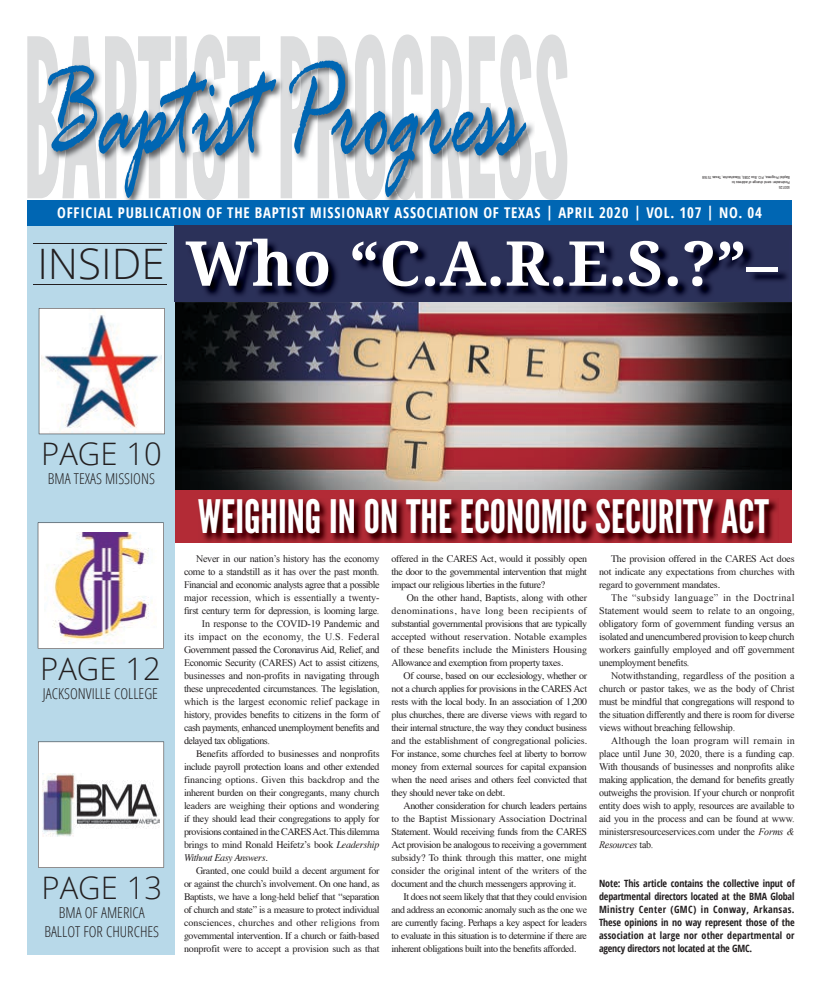
<style>
.page{position:relative;width:819px;height:990px;background:#fff}
.page>*{position:absolute;margin:0;border:0;box-sizing:border-box;transform-origin:0 0}
.t1{font:700 62px "Droid Serif";color:#fff}
.t2{font:46px "League Gothic";color:#fff}
.t3{font:300 42px "Open Sans";color:#231f20}
.t4{font:300 31px "Open Sans";color:#231f20}
.t5{font:300 condensed 15px/19px "Open Sans";color:#231f20;text-align:center}
.t6{font:700 condensed 14.8px "Open Sans";letter-spacing:.05em;color:#fff}
.t7{font:10px/13px "Times";letter-spacing:-.045em;color:#231f20;text-align:justify}
.t8{font:10px/13px "Times New Roman";letter-spacing:-.03em;color:#231f20;text-align:justify}
.t9{font:700 condensed 10px/13px "Open Sans";letter-spacing:-.02em;color:#231f20;text-align:justify}
.t10{font:10px "Times New Roman";letter-spacing:-.01em;color:#231f20}
.t11{font:10px "Times New Roman";letter-spacing:.005em;color:#231f20}
.t12{font:10px "Times New Roman";color:#231f20}
.t13{font:10px "Times New Roman";letter-spacing:.025em;color:#231f20}
.t14{font:4px/5px "Arial Narrow";color:#231f20}
.s1{font-style:italic}
</style>
<div class="page">
<svg style="left:27px;top:34px;width:540px;height:166px;fill:#dcddde"></svg>
<img style="left:194px;top:58px;width:337px;height:142px">
<svg style="left:48px;top:65px;width:228px;height:133px"></svg>
<svg style="left:289px;top:60px;width:237px;height:137px"></svg>
<img style="left:175px;top:302px;width:617px;height:188px">
<div style="left:175px;top:490px;width:617px;height:53px;background:#b32b36"></div>
<img style="left:199px;top:500px;width:579px;height:43px">
<div style="left:27px;top:200px;width:148px;height:755px;background:#b8d9e9"></div>
<hr style="left:33px;top:244px;width:134px;height:1px;background:#231f20">
<hr style="left:33px;top:285px;width:134px;height:1px;background:#231f20">
<svg style="left:39px;top:308px;width:126px;height:126px;background:#dbd5d8"></svg>
<svg style="left:38px;top:523px;width:126px;height:126px;background:#e0d0cd"></svg>
<svg style="left:38px;top:742px;width:126px;height:126px;background:#d9d9da"></svg>
<div style="left:27px;top:200px;width:765px;height:25px;background:#0066b3"></div>
<div style="left:175px;top:225px;width:617px;height:77px;background:#2b3159"></div>
<img style="left:191px;top:243px;width:596px;height:53px">
<p class="t14" style="left:790px;top:190px;width:89px;rotate:-180deg">500125<br>Postmaster: send change of address to:<br>Baptist Progress, P.O. Box 2085, Waxahachie, Texas 75168</p>
<h3 class="t6" style="left:57px;top:203px;width:706px">OFFICIAL PUBLICATION OF THE BAPTIST MISSIONARY ASSOCIATION OF TEXAS | APRIL 2020 | VOL. 107 | NO. 04</h3>
<h3 class="t3" style="left:37px;top:235px;width:129px">INSIDE</h3>
<h1 class="t1" style="left:186px;top:228px;width:593px">Who “C.A.R.E.S.?”–</h1>
<h3 class="t4" style="left:41px;top:433px;width:122px">PAGE 10</h3>
<h3 class="t5" style="left:48px;top:469px;width:109px">BMA TEXAS MISSIONS</h3>
<h3 class="t4" style="left:40px;top:647px;width:122px">PAGE 12</h3>
<h3 class="t5" style="left:43px;top:683px;width:117px">JACKSONVILLE COLLEGE</h3>
<h3 class="t4" style="left:42px;top:866px;width:122px">PAGE 13</h3>
<h3 class="t5" style="left:44px;top:902px;width:116px">BMA OF AMERICA<br>BALLOT FOR CHURCHES</h3>
<h2 class="t2" style="left:198px;top:489px;width:572px">WEIGHING IN ON THE ECONOMIC SECURITY ACT</h2>
<p class="t8" style="left:196px;top:552px;width:185px">Never in our nation’s history has the economy</p>
<p class="t8" style="left:184px;top:565px;width:197px">come to a standstill as it has over the past month.</p>
<p class="t8" style="left:184px;top:578px;width:197px">Financial and economic analysts agree that a possible</p>
<p class="t11" style="left:184px;top:591px;width:197px">major recession, which is essentially a twenty-</p>
<p class="t8" style="left:184px;top:604px;width:197px">first century term for depression, is looming large.</p>
<p class="t8" style="left:202px;top:617px;width:179px">In response to the COVID-19 Pandemic and</p>
<p class="t13" style="left:184px;top:630px;width:197px">its impact on the economy, the U.S. Federal</p>
<p class="t8" style="left:184px;top:643px;width:197px">Government passed the Coronavirus Aid, Relief, and</p>
<p class="t8" style="left:184px;top:656px;width:197px">Economic Security (CARES) Act to assist citizens,</p>
<p class="t10" style="left:184px;top:669px;width:197px">businesses and non-profits in navigating through</p>
<p class="t8" style="left:184px;top:682px;width:197px">these unprecedented circumstances. The legislation,</p>
<p class="t12" style="left:184px;top:695px;width:197px">which is the largest economic relief package in</p>
<p class="t8" style="left:184px;top:708px;width:197px">history, provides benefits to citizens in the form of</p>
<p class="t8" style="left:184px;top:721px;width:197px">cash payments, enhanced unemployment benefits and</p>
<p class="t8" style="left:184px;top:734px;width:87px">delayed tax obligations.</p>
<p class="t7" style="left:184px;top:746px;width:197px;text-indent:12px">Benefits afforded to businesses and nonprofits include payroll protection loans and other extended financing options. Given this backdrop and the inherent burden on their congregants, many church leaders are weighing their options and wondering if they should lead their congregations to apply for provisions contained in the CARES Act. This dilemma brings to mind Ronald Heifetz’s book <span class="s1">Leadership Without Easy Answers.</span></p>
<p class="t7" style="left:184px;top:863px;width:197px;text-indent:12px">Granted, one could build a decent argument for or against the church’s involvement. On one hand, as Baptists, we have a long-held belief that “separation of church and state” is a measure to protect individual consciences, churches and other religions from governmental intervention. If a church or faith-based nonprofit were to accept a provision such as that</p>
<p class="t7" style="left:392px;top:551px;width:197px">offered in the CARES Act, would it possibly open the door to the governmental intervention that might impact our religious liberties in the future?</p>
<p class="t7" style="left:392px;top:590px;width:197px;text-indent:15px">On the other hand, Baptists, along with other denominations, have long been recipients of substantial governmental provisions that are typically accepted without reservation. Notable examples of these benefits include the Ministers Housing Allowance and exemption from property taxes.</p>
<p class="t7" style="left:392px;top:668px;width:197px;text-indent:12px">Of course, based on our ecclesiology, whether or not a church applies for provisions in the CARES Act rests with the local body. In an association of 1,200 plus churches, there are diverse views with regard to their internal structure, the way they conduct business and the establishment of congregational policies.<br>For instance, some churches feel at liberty to borrow money from external sources for capital expansion when the need arises and others feel convicted that they should never take on debt.</p>
<p class="t7" style="left:392px;top:798px;width:197px;text-indent:12px">Another consideration for church leaders pertains to the Baptist Missionary Association Doctrinal Statement. Would receiving funds from the CARES Act provision be analogous to receiving a government subsidy? To think through this matter, one might consider the original intent of the writers of the document and the church messengers approving it.</p>
<p class="t7" style="left:392px;top:889px;width:197px;text-indent:12px">It does not seem likely that that they could envision and address an economic anomaly such as the one we are currently facing. Perhaps a key aspect for leaders to evaluate in this situation is to determine if there are inherent obligations built into the benefits afforded.</p>
<p class="t7" style="left:599px;top:551px;width:197px;text-indent:12px">The provision offered in the CARES Act does not indicate any expectations from churches with regard to government mandates.</p>
<p class="t8" style="left:599px;top:591px;width:197px;text-indent:12px">The “subsidy language” in the Doctrinal Statement would seem to relate to an ongoing, obligatory form of government funding versus an isolated and unencumbered provision to keep church workers gainfully employed and off government unemployment benefits.</p>
<p class="t8" style="left:599px;top:669px;width:197px;text-indent:12px">Notwithstanding, regardless of the position a church or pastor takes, we as the body of Christ must be mindful that congregations will respond to the situation differently and there is room for diverse views without breaching fellowship.</p>
<p class="t8" style="left:599px;top:734px;width:197px;text-indent:12px">Although the loan program will remain in place until June 30, 2020, there is a funding cap.<br>With thousands of businesses and nonprofits alike making application, the demand for benefits greatly outweighs the provision. If your church or nonprofit entity does wish to apply, resources are available to aid you in the process and can be found at www. ministersresourceservices.com under the <span class="s1">Forms &amp; Resources</span> tab.</p>
<p class="t9" style="left:599px;top:877px;width:197px">Note: This article contains the collective input of departmental directors located at the BMA Global Ministry Center (GMC) in Conway, Arkansas.<br>These opinions in no way represent those of the association at large nor other departmental or agency directors not located at the GMC.</p>
</div>
